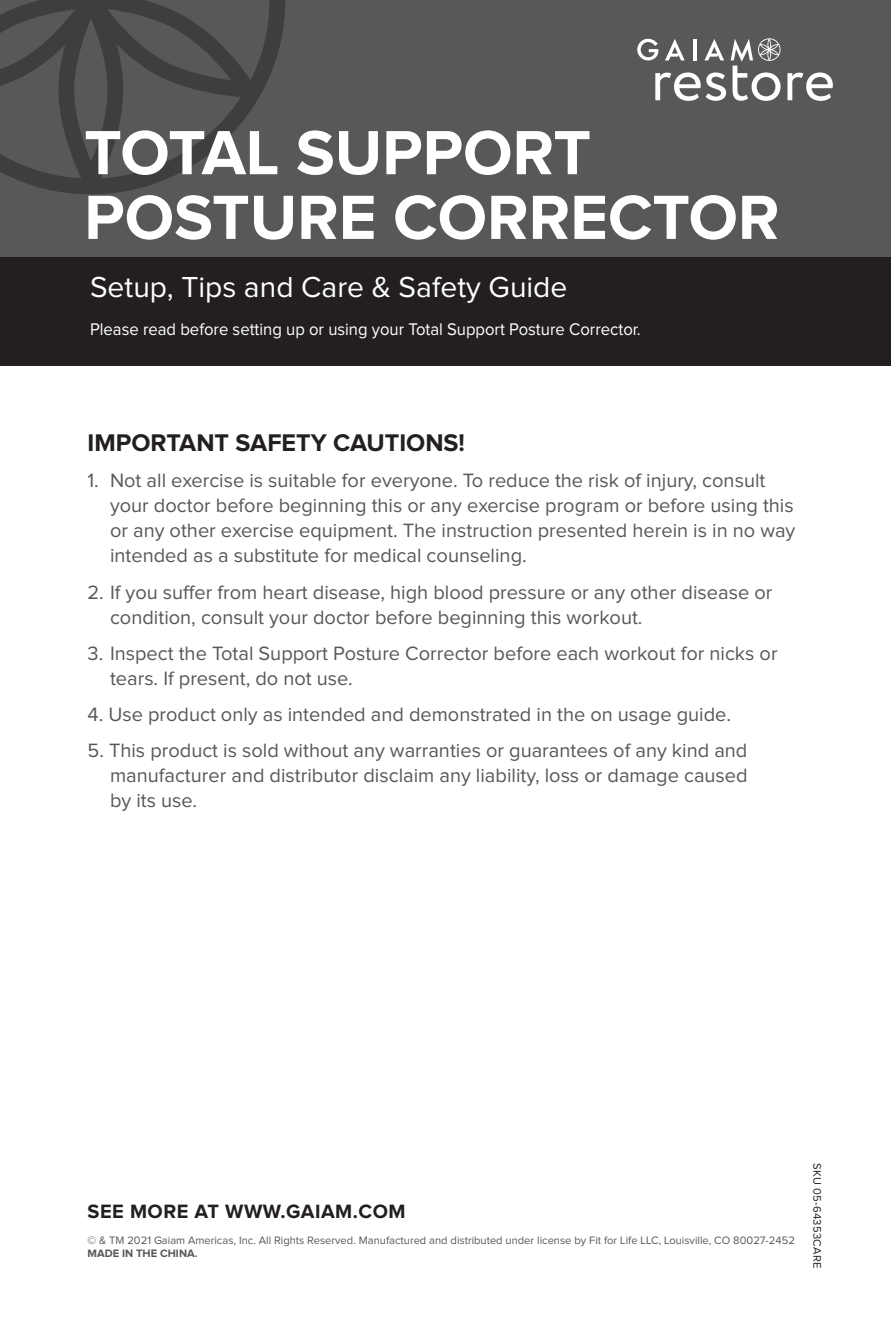
<style>
.page{position:relative;width:891px;height:1318px;background:#fff}
.page>*{position:absolute;margin:0;border:0;box-sizing:border-box;transform-origin:0 0}
.t1{font:700 64.75px/64.8px "Proxima Nova";color:#fff}
.t2{font:30px "Proxima Nova";color:#fff}
.t3{font:700 25px "Proxima Nova";color:#231f20}
.t4{font:20px/25px "Proxima Nova";color:#57585a}
.t5{font:700 20px "Proxima Nova";letter-spacing:.025em;color:#231f20}
.t6{font:17.5px "Proxima Nova";color:#fff;scale:.95 1}
.t7{font:11.25px "Proxima Nova";color:#57585a}
.t8{font:700 11.25px "Proxima Nova";color:#57585a}
.t9{font:11.25px "Proxima Nova";letter-spacing:.025em;color:#231f20}
</style>
<div class="page">
<div style="left:0;top:0;width:891px;height:297px;background:#57585a"></div>
<svg style="left:0;top:0;width:285px;height:194px"></svg>
<svg style="left:637px;top:38px;width:143px;height:63px"></svg>
<svg style="left:787px;top:72px;width:46px;height:29px"></svg>
<div style="left:0;top:257px;width:891px;height:108px;background:#231f20"></div>
<h1 class="t1" style="left:84px;top:123px;width:697px">TOTAL SUPPORT<br>POSTURE CORRECTOR</h1>
<h2 class="t2" style="left:90px;top:273px;width:479px">Setup, Tips and Care &amp; Safety Guide</h2>
<p class="t6" style="left:90px;top:321px;width:581px">Please read before setting up or using your Total Support Posture Corrector.</p>
<p class="t3" style="left:88px;top:431px;width:379px">IMPORTANT SAFETY CAUTIONS!</p>
<p class="t4" style="left:110px;top:469px;width:687px;text-indent:-22px">1. Not all exercise is suitable for everyone. To reduce the risk of injury, consult your doctor before beginning this or any exercise program or before using this or any other exercise equipment. The instruction presented herein is in no way intended as a substitute for medical counseling.</p>
<p class="t4" style="left:110px;top:580px;width:664px;text-indent:-22px">2. If you suffer from heart disease, high blood pressure or any other disease or condition, consult your doctor before beginning this workout.</p>
<p class="t4" style="left:110px;top:641px;width:669px;text-indent:-22px">3. Inspect the Total Support Posture Corrector before each workout for nicks or tears. If present, do not use.</p>
<p class="t4" style="left:88px;top:703px;width:645px">4. Use product only as intended and demonstrated in the on usage guide.</p>
<p class="t4" style="left:110px;top:739px;width:639px;text-align:justify;text-indent:-22px">5. This product is sold without any warranties or guarantees of any kind and manufacturer and distributor disclaim any liability, loss or damage caused by its use.</p>
<p class="t5" style="left:88px;top:1202px;width:320px">SEE MORE AT WWW.GAIAM.COM</p>
<p class="t7" style="left:88px;top:1234px;width:709px">© &amp; TM 2021 Gaiam Americas, Inc. All Rights Reserved. Manufactured and distributed under license by Fit for Life LLC, Louisville, CO 80027-2452</p>
<p class="t8" style="left:88px;top:1248px;width:112px">MADE IN THE CHINA.</p>
<p class="t9" style="left:822px;top:1163px;width:107px;rotate:90deg">SKU 05-64353CARE</p>
</div>
